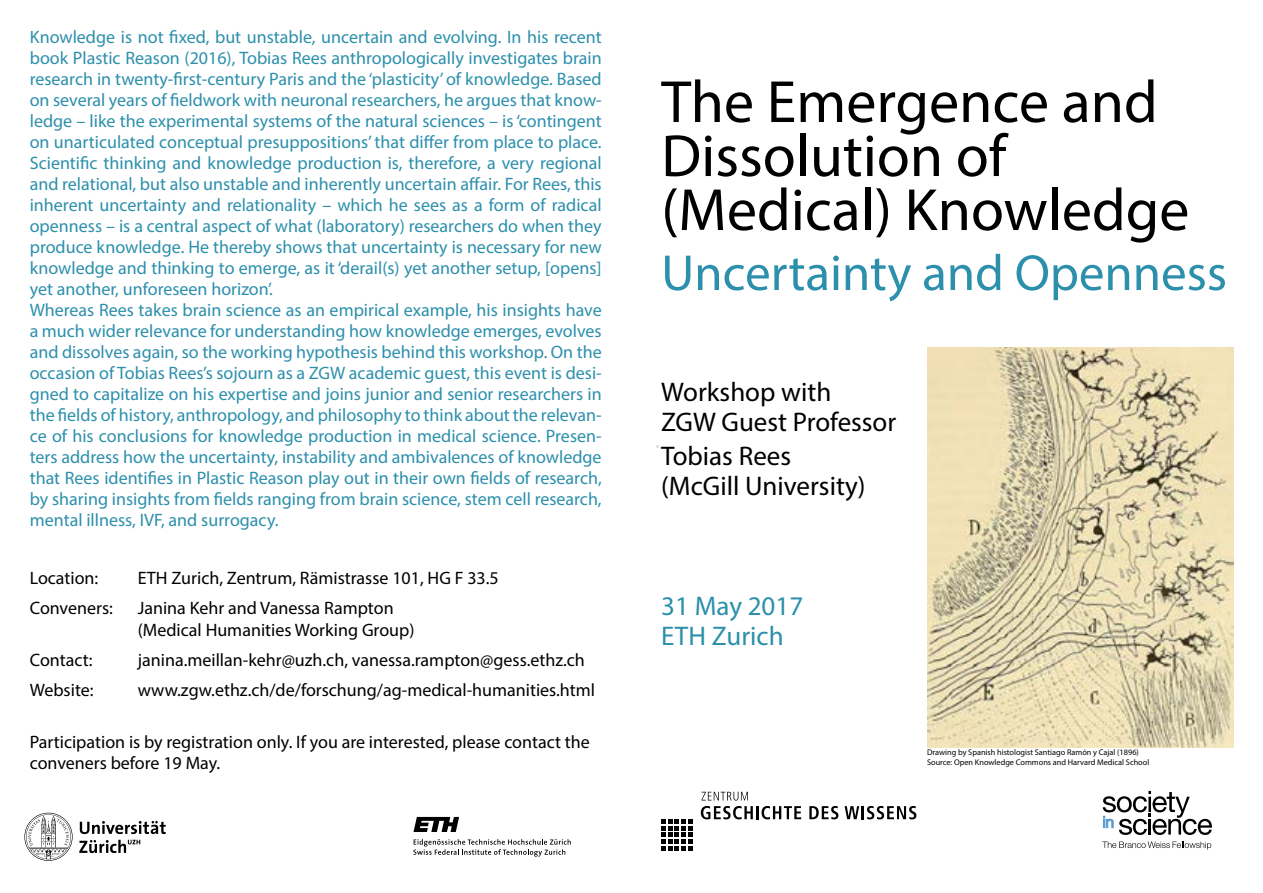
<style>
.page{position:relative;width:1263px;height:893px;background:#fff}
.page>*{position:absolute;margin:0;border:0;box-sizing:border-box;transform-origin:0 0}
.t1{font:60px/54px "Myriad Pro";color:#000}
.t2{font:51px "Myriad Pro";color:#2c8fac}
.t3{font:27px/30px "Myriad Pro";color:#000}
.t4{font:27px/30px "Myriad Pro";color:#2c8fac}
.t5{font:18px/21px "Myriad Pro";color:#2c8fac}
.t6{font:18px/21.6px "Myriad Pro";color:#000}
.t7{font:8.25px/9.9px "Myriad Pro";color:#000}
</style>
<div class="page">
<img style="left:927px;top:348px;width:306px;height:399px">
<svg style="left:701px;top:792px;width:100px;height:27px"></svg>
<svg style="left:809px;top:806px;width:29px;height:13px"></svg>
<svg style="left:845px;top:806px;width:71px;height:13px"></svg>
<svg style="left:661px;top:819px;width:31px;height:31px"></svg>
<svg style="left:413px;top:817px;width:46px;height:15px"></svg>
<svg style="left:413px;top:839px;width:158px;height:18px"></svg>
<svg style="left:24px;top:813px;width:142px;height:48px"></svg>
<svg style="left:1103px;top:791px;width:109px;height:44px"></svg>
<svg style="left:1102px;top:841px;width:109px;height:9px"></svg>
<p class="t5" style="left:30px;top:26px;width:573px">Knowledge is not fixed, but unstable, uncertain and evolving. In his recent book Plastic Reason (2016), Tobias Rees anthropologically investigates brain research in twenty-first-century Paris and the ‘plasticity’ of knowledge. Based on several years of fieldwork with neuronal researchers, he argues that know&shy;ledge – like the experimental systems of the natural sciences – is ‘contingent on unarticulated conceptual presuppositions’ that differ from place to place.<br>Scientific thinking and knowledge production is, therefore, a very regional and relational, but also unstable and inherently uncertain affair. For Rees, this inherent uncertainty and relationality – which he sees as a form of radical openness – is a central aspect of what (laboratory) researchers do when they produce knowledge. He thereby shows that uncertainty is necessary for new knowledge and thinking to emerge, as it ‘derail(s) yet another setup, [opens] yet another, unforeseen horizon’.<br>Whereas Rees takes brain science as an empirical example, his insights have a much wider relevance for understanding how knowledge emerges, evolves and dissolves again, so the working hypothesis behind this workshop. On the occasion of Tobias Rees’s sojourn as a ZGW academic guest, this event is desi&shy;gned to capitalize on his expertise and joins junior and senior researchers in the fields of history, anthropology, and philosophy to think about the relevan&shy;ce of his conclusions for knowledge production in medical science. Presen&shy;ters address how the uncertainty, instability and ambivalences of knowledge that Rees identifies in Plastic Reason play out in their own fields of research, by sharing insights from fields ranging from brain science, stem cell research, mental illness, IVF, and surrogacy.</p>
<p class="t6" style="left:30px;top:567px;width:70px">Location:</p>
<p class="t6" style="left:138px;top:567px;width:363px">ETH Zurich, Zentrum, Rämistrasse 101, HG F 33.5</p>
<p class="t6" style="left:30px;top:597px;width:85px">Conveners:</p>
<p class="t6" style="left:138px;top:597px;width:278px">Janina Kehr and Vanessa Rampton (Medical Humanities Working Group)</p>
<p class="t6" style="left:30px;top:649px;width:64px">Contact:</p>
<p class="t6" style="left:138px;top:649px;width:449px">janina.meillan-kehr@uzh.ch, vanessa.rampton@gess.ethz.ch</p>
<p class="t6" style="left:30px;top:679px;width:65px">Website:</p>
<p class="t6" style="left:138px;top:679px;width:459px">www.zgw.ethz.ch/de/forschung/ag-medical-humanities.html</p>
<p class="t6" style="left:30px;top:731px;width:561px">Participation is by registration only. If you are interested, please contact the conveners before 19 May.</p>
<h1 class="t1" style="left:661px;top:74px;width:530px">The Emergence and<br>Dissolution of (Medical) Knowledge</h1>
<h2 class="t2" style="left:661px;top:241px;width:567px">Uncertainty and Openness</h2>
<h3 class="t3" style="left:661px;top:377px;width:236px">Workshop with<br>ZGW Guest Professor</h3>
<h3 class="t3" style="left:661px;top:441px;width:206px">Tobias Rees (McGill University)</h3>
<h3 class="t4" style="left:661px;top:591px;width:143px">31 May 2017<br>ETH Zurich</h3>
<p class="t7" style="left:927px;top:747px;width:224px">Drawing by Spanish histologist Santiago Ramón y Cajal (1896)<br>Source: Open Knowledge Commons and Harvard Medical School</p>
</div>
